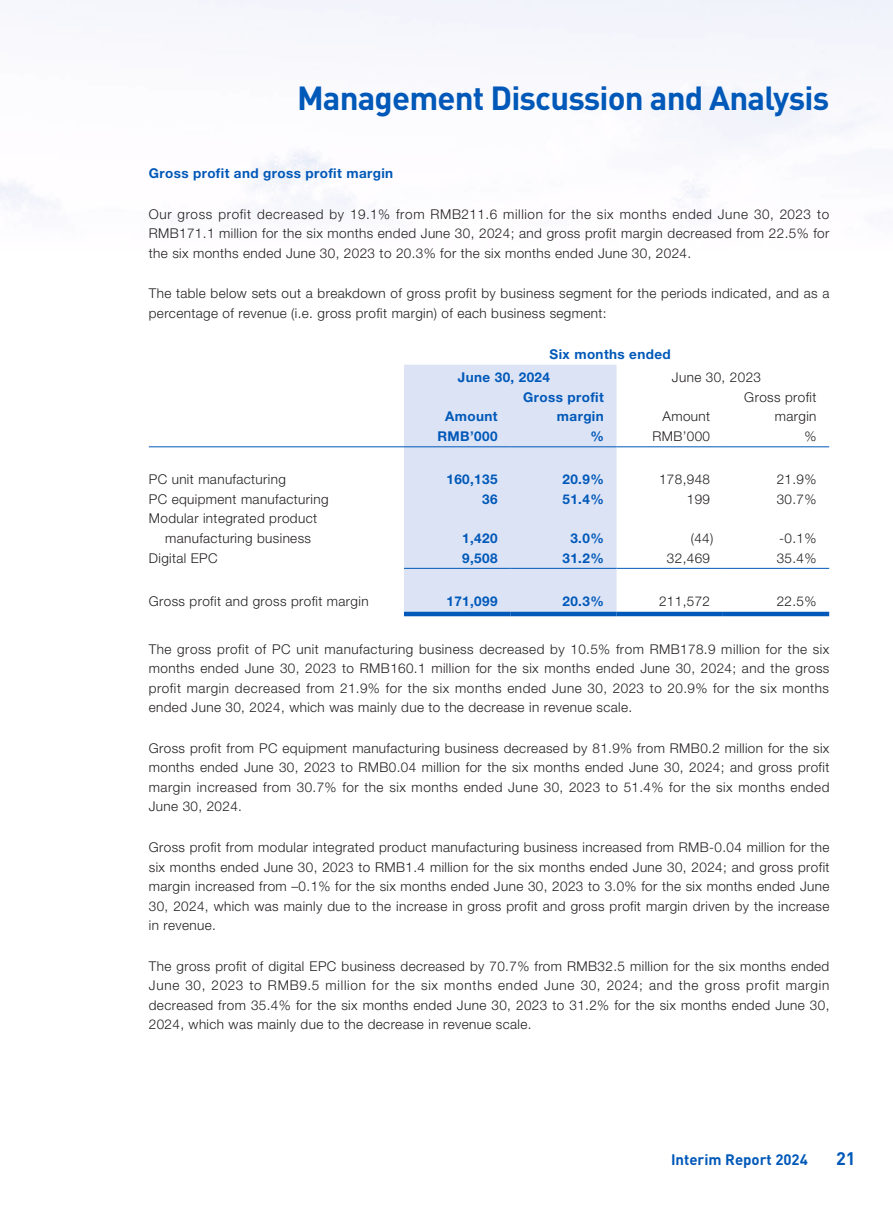
<style>
.page{position:relative;width:893px;height:1212px;background:#fff}
.page>*{position:absolute;margin:0;border:0;box-sizing:border-box;transform-origin:0 0}
.t1{font:700 33px "DIN";letter-spacing:-.025em;color:#0058b8}
.t2{font:700 18px "DIN";color:#0058b8}
.t3{font:700 15px "DIN";color:#0058b8}
.t4{font:300 13.5px/19.5px "Helvetica Neue LT Std";letter-spacing:.03em;color:#231f20;text-align:justify}
.t5{font:700 13.5px/23.7px "Helvetica Neue LT Std";letter-spacing:.03em;color:#0058b8}
</style>
<div class="page">
<div style="left:404px;top:365px;width:213px;height:247px;background:#dbe3f5"></div>
<hr style="left:149px;top:446px;width:255px;height:1px;background:#0058b8">
<hr style="left:404px;top:446px;width:106px;height:1px;background:#0058b8">
<hr style="left:510px;top:446px;width:107px;height:1px;background:#0058b8">
<hr style="left:617px;top:446px;width:106px;height:1px;background:#0058b8">
<hr style="left:723px;top:446px;width:106px;height:1px;background:#0058b8">
<hr style="left:404px;top:568px;width:106px;height:1px;background:#0058b8">
<hr style="left:510px;top:568px;width:107px;height:1px;background:#0058b8">
<hr style="left:617px;top:568px;width:106px;height:1px;background:#0058b8">
<hr style="left:723px;top:568px;width:106px;height:1px;background:#0058b8">
<hr style="left:404px;top:612px;width:106px;height:4px;background:#0058b8">
<hr style="left:510px;top:612px;width:107px;height:4px;background:#0058b8">
<hr style="left:617px;top:612px;width:106px;height:4px;background:#0058b8">
<hr style="left:723px;top:612px;width:106px;height:4px;background:#0058b8">
<h1 class="t1" style="left:297px;top:76px;width:534px">Management Discussion and Analysis</h1>
<p class="t5" style="left:149px;top:161px;width:246px">Gross profit and gross profit margin</p>
<p class="t4" style="left:149px;top:204px;width:682px">Our gross profit decreased by 19.1% from RMB211.6 million for the six months ended June 30, 2023 to RMB171.1 million for the six months ended June 30, 2024; and gross profit margin decreased from 22.5% for the six months ended June 30, 2023 to 20.3% for the six months ended June 30, 2024.</p>
<p class="t4" style="left:149px;top:284px;width:682px">The table below sets out a breakdown of gross profit by business segment for the periods indicated, and as a percentage of revenue (i.e. gross profit margin) of each business segment:</p>
<p class="t5" style="left:458px;top:342px;width:214px;text-indent:92px">Six months ended<br>June 30, 2024</p>
<p class="t4" style="left:672px;top:368px;width:91px">June 30, 2023</p>
<p class="t5" style="left:445px;top:404px;width:54px">Amount</p>
<p class="t5" style="left:523px;top:387px;width:82px;line-height:19.5px;text-align:right">Gross profit margin</p>
<p class="t4" style="left:662px;top:407px;width:49px">Amount</p>
<p class="t4" style="left:744px;top:387px;width:74px;text-align:right">Gross profit margin</p>
<p class="t5" style="left:437px;top:424px;width:62px">RMB’000</p>
<p class="t5" style="left:590px;top:424px;width:15px">%</p>
<p class="t4" style="left:652px;top:426px;width:59px">RMB’000</p>
<p class="t4" style="left:804px;top:426px;width:14px">%</p>
<p class="t4" style="left:149px;top:470px;width:139px">PC unit manufacturing</p>
<p class="t5" style="left:446px;top:467px;width:53px">160,135</p>
<p class="t5" style="left:563px;top:467px;width:43px">20.9%</p>
<p class="t4" style="left:659px;top:470px;width:53px">178,948</p>
<p class="t4" style="left:777px;top:470px;width:41px">21.9%</p>
<p class="t4" style="left:149px;top:489px;width:181px">PC equipment manufacturing</p>
<p class="t5" style="left:482px;top:487px;width:17px">36</p>
<p class="t5" style="left:563px;top:487px;width:43px">51.4%</p>
<p class="t4" style="left:687px;top:489px;width:25px">199</p>
<p class="t4" style="left:777px;top:489px;width:41px">30.7%</p>
<p class="t4" style="left:165px;top:509px;width:153px;text-indent:-16px">Modular integrated product manufacturing business</p>
<p class="t5" style="left:462px;top:526px;width:37px">1,420</p>
<p class="t5" style="left:570px;top:526px;width:35px">3.0%</p>
<p class="t4" style="left:691px;top:528px;width:24px">(44)</p>
<p class="t4" style="left:779px;top:528px;width:39px">-0.1%</p>
<p class="t4" style="left:149px;top:548px;width:70px">Digital EPC</p>
<p class="t5" style="left:462px;top:545px;width:37px">9,508</p>
<p class="t5" style="left:563px;top:545px;width:43px">31.2%</p>
<p class="t4" style="left:667px;top:548px;width:45px">32,469</p>
<p class="t4" style="left:777px;top:548px;width:41px">35.4%</p>
<p class="t4" style="left:149px;top:591px;width:221px">Gross profit and gross profit margin</p>
<p class="t5" style="left:446px;top:589px;width:53px">171,099</p>
<p class="t5" style="left:563px;top:589px;width:43px">20.3%</p>
<p class="t4" style="left:659px;top:591px;width:53px">211,572</p>
<p class="t4" style="left:777px;top:591px;width:41px">22.5%</p>
<p class="t4" style="left:149px;top:639px;width:682px">The gross profit of PC unit manufacturing business decreased by 10.5% from RMB178.9 million for the six months ended June 30, 2023 to RMB160.1 million for the six months ended June 30, 2024; and the gross profit margin decreased from 21.9% for the six months ended June 30, 2023 to 20.9% for the six months ended June 30, 2024, which was mainly due to the decrease in revenue scale.</p>
<p class="t4" style="left:149px;top:738px;width:682px">Gross profit from PC equipment manufacturing business decreased by 81.9% from RMB0.2 million for the six months ended June 30, 2023 to RMB0.04 million for the six months ended June 30, 2024; and gross profit margin increased from 30.7% for the six months ended June 30, 2023 to 51.4% for the six months ended June 30, 2024.</p>
<p class="t4" style="left:149px;top:837px;width:682px">Gross profit from modular integrated product manufacturing business increased from RMB-0.04 million for the six months ended June 30, 2023 to RMB1.4 million for the six months ended June 30, 2024; and gross profit margin increased from –0.1% for the six months ended June 30, 2023 to 3.0% for the six months ended June 30, 2024, which was mainly due to the increase in gross profit and gross profit margin driven by the increase in revenue.</p>
<p class="t4" style="left:149px;top:956px;width:682px">The gross profit of digital EPC business decreased by 70.7% from RMB32.5 million for the six months ended June 30, 2023 to RMB9.5 million for the six months ended June 30, 2024; and the gross profit margin decreased from 35.4% for the six months ended June 30, 2023 to 31.2% for the six months ended June 30, 2024, which was mainly due to the decrease in revenue scale.</p>
<p class="t3" style="left:671px;top:1149px;width:138px">Interim Report 2024</p>
<h2 class="t2" style="left:836px;top:1146px;width:21px">21</h2>
</div>
